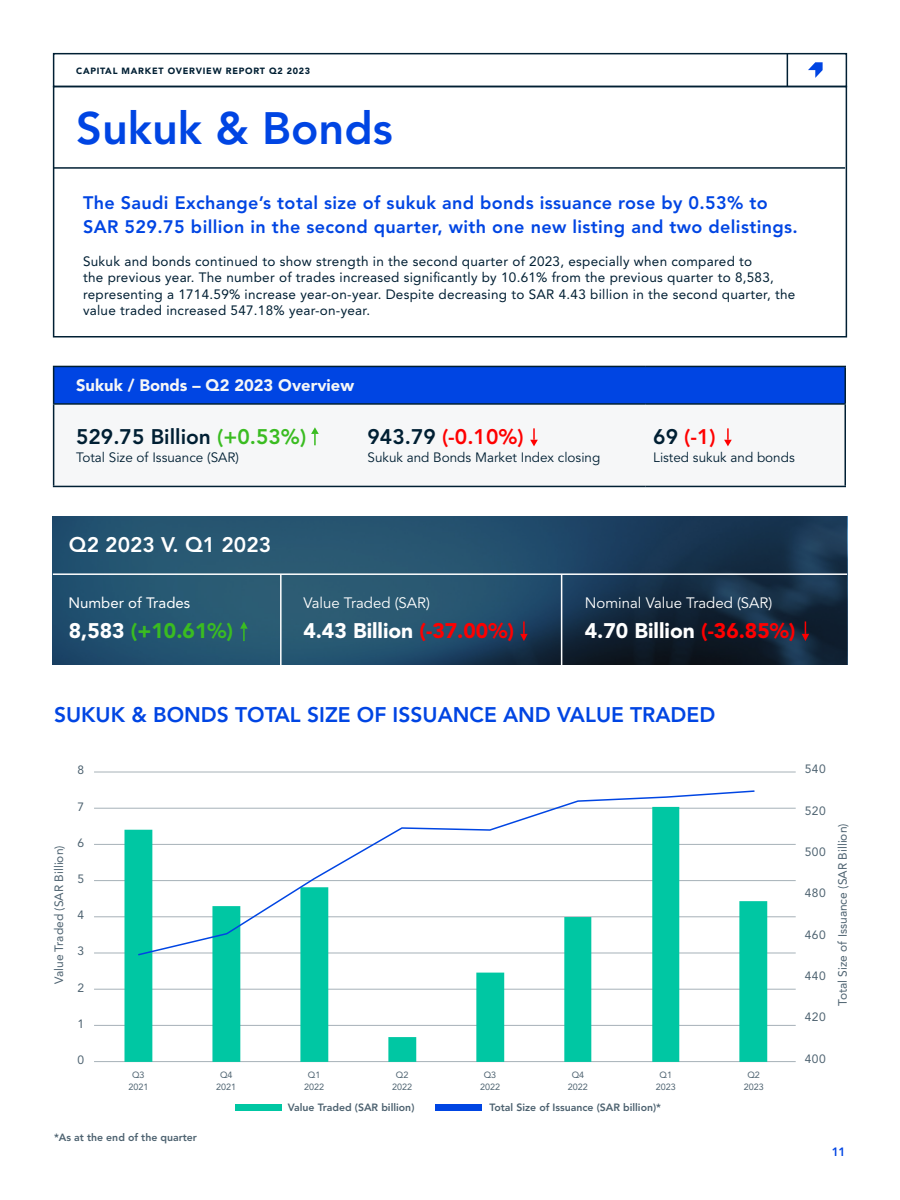
<style>
.page{position:relative;width:900px;height:1200px;background:#fff}
.page>*{position:absolute;margin:0;border:0;box-sizing:border-box;transform-origin:0 0}
.t1{font:800 45px "Avenir LT Std";color:#0045e3}
.t2{font:800 21px "Avenir LT Std";color:#0045e3}
.t3{font:900 21px "Avenir LT Std";color:#fff}
.t4{font:800 21px "Avenir LT Std";color:#001f33}
.t5{font:800 21px "Avenir LT Std";color:#f00}
.t6{font:900 21px "Avenir LT Std";color:#3abc21}
.t7{font:800 21px "Avenir LT Std";color:#fff}
.t8{font:800 18px/24px "Avenir LT Std";letter-spacing:.02em;color:#0045e3}
.t9{font:900 16.5px "Avenir LT Std";color:#f5f6f7}
.t10{font:15px "Avenir LT Std";color:#fff}
.t11{font:15px "Avenir LT Std";color:#fff}
.t12{font:13.5px/16.5px "Avenir LT Std";letter-spacing:.02em;color:#001f33}
.t13{font:13.5px "Avenir LT Std";color:#001f33}
.t14{font:12px "Avenir LT Std";color:#4d6270}
.t15{font:800 12px "Avenir LT Std";color:#0045e3}
.t16{font:800 10.5px "Avenir LT Std";color:#4d6270}
.t17{font:9px/12px "Avenir LT Std";color:#4d6270;text-align:center}
.t18{font:900 9px "Avenir LT Std";letter-spacing:.08em;color:#001f33}
.s1{color:#3abc21}
.s2{color:#001f33}
.s3{color:#fff}
.s4{color:#f00}
</style>
<div class="page">
<div style="left:53px;top:86px;width:794px;height:252px;border:2px solid #001f33"></div>
<svg style="left:53px;top:517px;width:794px;height:148px;background:#1f455f"></svg>
<hr style="left:54px;top:167px;width:791px;height:2px;background:#001f33">
<hr style="left:53px;top:573px;width:794px;height:2px;background:#fff">
<hr style="left:561px;top:574px;width:1px;height:91px;background:#fff">
<hr style="left:280px;top:574px;width:2px;height:91px;background:#fff">
<svg style="left:240px;top:621px;width:8px;height:20px"></svg>
<svg style="left:520px;top:621px;width:8px;height:20px"></svg>
<svg style="left:802px;top:621px;width:7px;height:20px"></svg>
<div style="left:236px;top:1105px;width:46px;height:6px;background:#00c7a3"></div>
<div style="left:435px;top:1105px;width:46px;height:6px;background:#0045e3"></div>
<hr style="left:94px;top:989px;width:702px;height:1px;background:#a6b1b8">
<hr style="left:94px;top:953px;width:702px;height:1px;background:#a6b1b8">
<hr style="left:94px;top:917px;width:702px;height:1px;background:#a6b1b8">
<hr style="left:94px;top:880px;width:702px;height:1px;background:#a6b1b8">
<hr style="left:94px;top:844px;width:702px;height:1px;background:#a6b1b8">
<hr style="left:94px;top:772px;width:702px;height:1px;background:#a6b1b8">
<hr style="left:94px;top:808px;width:702px;height:1px;background:#a6b1b8">
<hr style="left:94px;top:1061px;width:702px;height:1px;background:#a6b1b8">
<hr style="left:94px;top:1025px;width:702px;height:1px;background:#a6b1b8">
<div style="left:54px;top:366px;width:791px;height:38px;background:#0045e3"></div>
<div style="left:54px;top:405px;width:790px;height:81px;background:#f6f7f8"></div>
<hr style="left:53px;top:366px;width:307px;height:1px;background:#001f33">
<hr style="left:53px;top:367px;width:1px;height:36px;background:#001f33">
<hr style="left:360px;top:366px;width:286px;height:1px;background:#001f33">
<hr style="left:646px;top:366px;width:200px;height:1px;background:#001f33">
<hr style="left:844px;top:367px;width:2px;height:36px;background:#001f33">
<hr style="left:53px;top:403px;width:307px;height:2px;background:#001f33">
<hr style="left:53px;top:405px;width:1px;height:81px;background:#001f33">
<hr style="left:360px;top:403px;width:286px;height:2px;background:#001f33">
<hr style="left:646px;top:403px;width:200px;height:2px;background:#001f33">
<hr style="left:844px;top:405px;width:2px;height:81px;background:#001f33">
<hr style="left:53px;top:486px;width:307px;height:1px;background:#001f33">
<hr style="left:360px;top:486px;width:286px;height:1px;background:#001f33">
<hr style="left:646px;top:486px;width:200px;height:1px;background:#001f33">
<svg style="left:311px;top:427px;width:8px;height:18px"></svg>
<svg style="left:530px;top:428px;width:8px;height:18px"></svg>
<svg style="left:724px;top:428px;width:8px;height:18px"></svg>
<svg style="left:124px;top:807px;width:643px;height:255px"></svg>
<svg style="left:137px;top:790px;width:619px;height:166px"></svg>
<svg style="left:808px;top:62px;width:15px;height:16px"></svg>
<div style="left:53px;top:53px;width:794px;height:34px;border:2px solid #001f33"></div>
<hr style="left:787px;top:54px;width:1px;height:33px;background:#001f33">
<p class="t18" style="left:76px;top:65px;width:236px">CAPITAL MARKET OVERVIEW REPORT Q2 2023</p>
<h1 class="t1" style="left:76px;top:101px;width:318px">Sukuk &amp; Bonds</h1>
<h3 class="t8" style="left:83px;top:190px;width:716px">The Saudi Exchange’s total size of sukuk and bonds issuance rose by 0.53% to<br>SAR 529.75 billion in the second quarter, with one new listing and two delistings.</h3>
<p class="t12" style="left:83px;top:253px;width:714px">Sukuk and bonds continued to show strength in the second quarter of 2023, especially when compared to<br>the previous year. The number of trades increased significantly by 10.61% from the previous quarter to 8,583, representing a 1714.59% increase year-on-year. Despite decreasing to SAR 4.43 billion in the second quarter, the value traded increased 547.18% year-on-year.</p>
<p class="t9" style="left:76px;top:376px;width:279px">Sukuk / Bonds – Q2 2023 Overview</p>
<h2 class="t4" style="left:76px;top:424px;width:232px">529.75 Billion <span class="s1">(+0.53%)</span></h2>
<p class="t13" style="left:76px;top:450px;width:164px">Total Size of Issuance (SAR)</p>
<h2 class="t5" style="left:368px;top:424px;width:158px"><span class="s2">943.79</span> (-0.10%)</h2>
<p class="t13" style="left:368px;top:450px;width:234px">Sukuk and Bonds Market Index closing</p>
<h2 class="t5" style="left:653px;top:424px;width:64px"><span class="s2">69</span> (-1)</h2>
<p class="t13" style="left:653px;top:450px;width:143px">Listed sukuk and bonds</p>
<h2 class="t7" style="left:69px;top:533px;width:204px">Q2 2023 V. Q1 2023</h2>
<p class="t11" style="left:69px;top:594px;width:123px">Number of Trades</p>
<h2 class="t6" style="left:69px;top:618px;width:166px"><span class="s3">8,583</span> (+10.61%)</h2>
<p class="t10" style="left:303px;top:594px;width:128px">Value Traded (SAR)</p>
<h2 class="t3" style="left:303px;top:618px;width:212px">4.43 Billion <span class="s4">(-37.00%)</span></h2>
<p class="t10" style="left:585px;top:594px;width:189px">Nominal Value Traded (SAR)</p>
<h2 class="t3" style="left:585px;top:618px;width:212px">4.70 Billion <span class="s4">(-36.85%)</span></h2>
<h2 class="t2" style="left:54px;top:702px;width:663px">SUKUK &amp; BONDS TOTAL SIZE OF ISSUANCE AND VALUE TRADED</h2>
<p class="t14" style="left:52px;top:984px;width:140px;rotate:-90deg">Value Traded (SAR Billion)</p>
<p class="t14" style="left:78px;top:763px;width:8px">8</p>
<p class="t14" style="left:78px;top:799px;width:8px">7</p>
<p class="t14" style="left:78px;top:836px;width:8px">6</p>
<p class="t14" style="left:78px;top:872px;width:8px">5</p>
<p class="t14" style="left:78px;top:908px;width:8px">4</p>
<p class="t14" style="left:78px;top:944px;width:8px">3</p>
<p class="t14" style="left:78px;top:980px;width:8px">2</p>
<p class="t14" style="left:78px;top:1017px;width:8px">1</p>
<p class="t14" style="left:78px;top:1053px;width:8px">0</p>
<p class="t17" style="left:128px;top:1069px;width:22px">Q3<br>2021</p>
<p class="t17" style="left:392px;top:1069px;width:22px">Q2<br>2022</p>
<p class="t17" style="left:216px;top:1069px;width:22px">Q4<br>2021</p>
<p class="t17" style="left:304px;top:1069px;width:22px">Q1<br>2022</p>
<p class="t17" style="left:744px;top:1069px;width:22px">Q2<br>2023</p>
<p class="t17" style="left:480px;top:1069px;width:22px">Q3<br>2022</p>
<p class="t17" style="left:568px;top:1069px;width:22px">Q4<br>2022</p>
<p class="t17" style="left:656px;top:1069px;width:22px">Q1<br>2023</p>
<p class="t16" style="left:288px;top:1102px;width:128px">Value Traded (SAR billion)</p>
<p class="t16" style="left:490px;top:1102px;width:173px">Total Size of Issuance (SAR billion)*</p>
<p class="t16" style="left:54px;top:1131px;width:145px">*As at the end of the quarter</p>
<p class="t14" style="left:805px;top:762px;width:22px">540</p>
<p class="t14" style="left:805px;top:803px;width:22px">520</p>
<p class="t14" style="left:805px;top:845px;width:22px">500</p>
<p class="t14" style="left:805px;top:886px;width:22px">480</p>
<p class="t14" style="left:805px;top:928px;width:22px">460</p>
<p class="t14" style="left:805px;top:969px;width:22px">440</p>
<p class="t14" style="left:805px;top:1010px;width:22px">420</p>
<p class="t14" style="left:836px;top:1006px;width:184px;rotate:-90deg">Total Size of Issuance (SAR Billion)</p>
<p class="t14" style="left:805px;top:1052px;width:22px">400</p>
<p class="t15" style="left:832px;top:1144px;width:15px">11</p>
</div>
